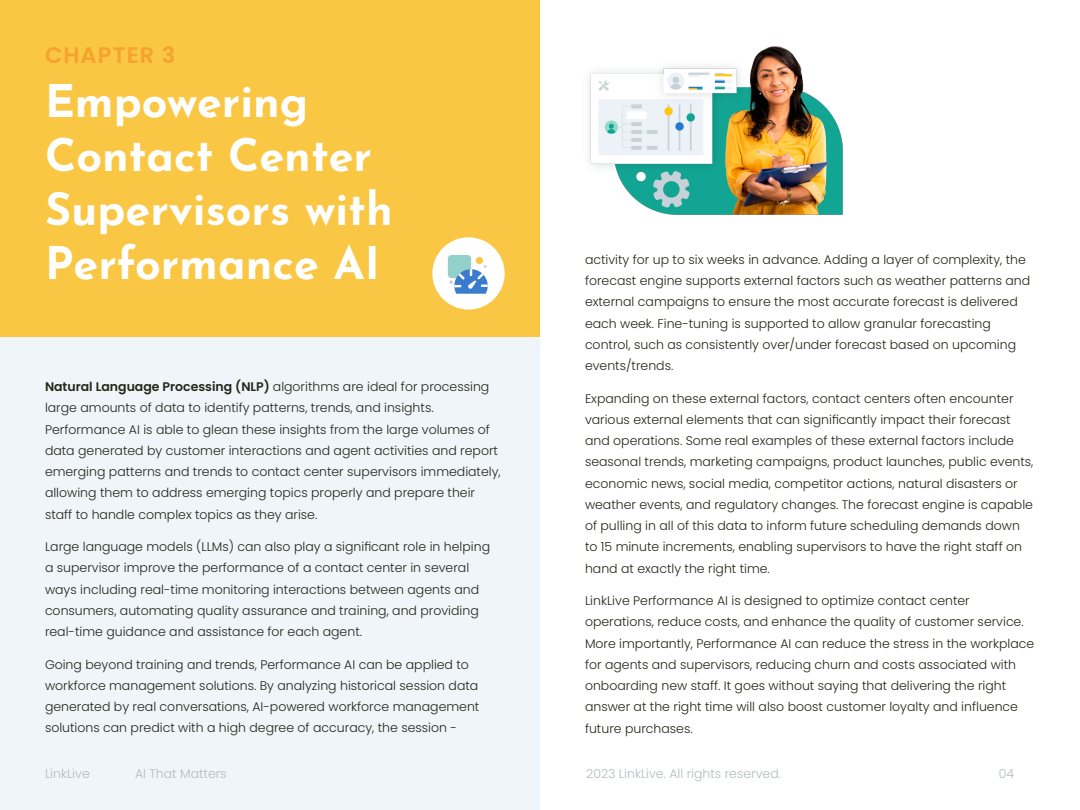
<style>
.page{position:relative;width:1080px;height:810px;background:#fff}
.page>*{position:absolute;margin:0;border:0;box-sizing:border-box;transform-origin:0 0}
.t1{font:700 45px/54px "Josefin Sans";color:#fff}
.t2{font:600 22.5px "Poppins";letter-spacing:.05em;color:#f6a22c}
.t3{font:300 12.5px/21.2px "Poppins";color:#22271a}
.t4{font:300 12.5px "Poppins";color:#b4bbbf}
.s1{font-weight:600}
</style>
<div class="page">
<div style="left:0;top:337px;width:540px;height:473px;background:#eff5f8"></div>
<div style="left:0;top:0;width:540px;height:337px;background:#fac745"></div>
<img style="left:589px;top:46px;width:254px;height:169px">
<div style="left:432px;top:237px;width:73px;height:73px;background:#fff;border-radius:50%"></div>
<div style="left:448px;top:255px;width:23px;height:23px;background:#93d0c9;border-radius:4px"></div>
<div style="left:476px;top:257px;width:7px;height:7px;background:#fac748;border-radius:50%"></div>
<svg style="left:449px;top:265px;width:39px;height:29px"></svg>
<p class="t2" style="left:45px;top:42px;width:132px">CHAPTER 3</p>
<p class="t1" style="left:45px;top:68px;width:349px">Empowering<br>Contact Center<br>Supervisors with<br>Performance AI</p>
<p class="t3" style="left:585px;top:249px;width:447px">activity for up to six weeks in advance. Adding a layer of complexity, the forecast engine supports external factors such as weather patterns and external campaigns to ensure the most accurate forecast is delivered each week. Fine-tuning is supported to allow granular forecasting control, such as consistently over/under forecast based on upcoming events/trends.</p>
<p class="t3" style="left:585px;top:388px;width:450px">Expanding on these external factors, contact centers often encounter various external elements that can significantly impact their forecast and operations. Some real examples of these external factors include seasonal trends, marketing campaigns, product launches, public events, economic news, social media, competitor actions, natural disasters or weather events, and regulatory changes. The forecast engine is capable of pulling in all of this data to inform future scheduling demands down to 15 minute increments, enabling supervisors to have the right staff on hand at exactly the right time.</p>
<p class="t3" style="left:585px;top:590px;width:451px">LinkLive Performance AI is designed to optimize contact center operations, reduce costs, and enhance the quality of customer service.<br>More importantly, Performance AI can reduce the stress in the workplace for agents and supervisors, reducing churn and costs associated with onboarding new staff. It goes without saying that delivering the right answer at the right time will also boost customer loyalty and influence future purchases.</p>
<p class="t3" style="left:45px;top:376px;width:457px"><span class="s1">Natural Language Processing (NLP)</span> algorithms are ideal for processing large amounts of data to identify patterns, trends, and insights.<br>Performance AI is able to glean these insights from the large volumes of data generated by customer interactions and agent activities and report emerging patterns and trends to contact center supervisors immediately, allowing them to address emerging topics properly and prepare their staff to handle complex topics as they arise.</p>
<p class="t3" style="left:45px;top:536px;width:447px">Large language models (LLMs) can also play a significant role in helping a supervisor improve the performance of a contact center in several ways including real-time monitoring interactions between agents and consumers, automating quality assurance and training, and providing real-time guidance and assistance for each agent.</p>
<p class="t3" style="left:45px;top:654px;width:436px">Going beyond training and trends, Performance AI can be applied to workforce management solutions. By analyzing historical session data generated by real conversations, AI-powered workforce management solutions can predict with a high degree of accuracy, the session -</p>
<p class="t4" style="left:45px;top:766px;width:46px">LinkLive</p>
<p class="t4" style="left:135px;top:766px;width:93px">AI That Matters</p>
<p class="t4" style="left:586px;top:766px;width:196px">2023 LinkLive. All rights reserved.</p>
<p class="t4" style="left:999px;top:766px;width:17px">04</p>
</div>
